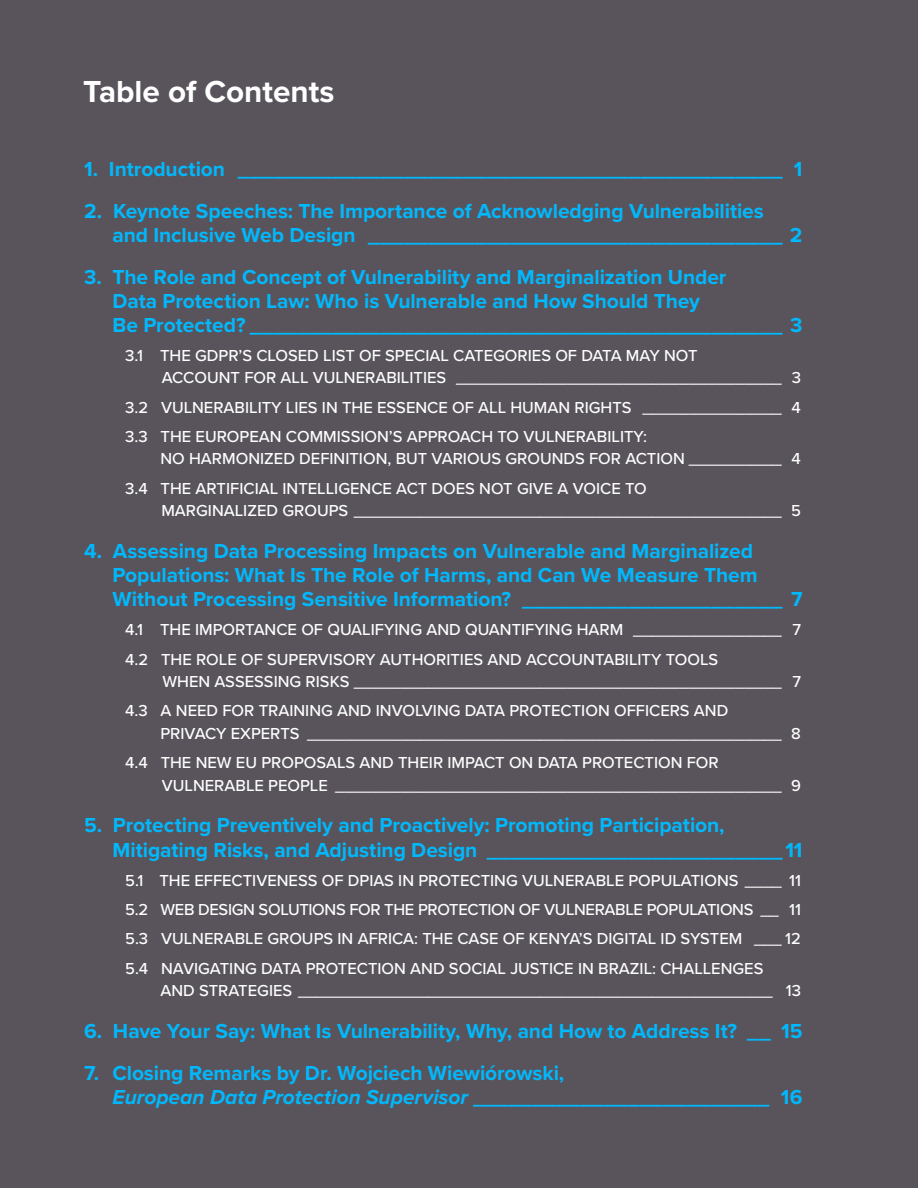
<style>
.page{position:relative;width:918px;height:1188px;background:#59545c}
.page>*{position:absolute;margin:0;border:0;box-sizing:border-box;transform-origin:0 0}
.t1{font:700 31.5px "Proxima Nova";color:#fff}
.t2{font:700 21px/24px "Proxima Nova";letter-spacing:-.005em;color:#01b8fc}
.t3{font:italic 700 21px/24px "Proxima Nova";color:#01b8fc}
.t4{font:500 16.5px/29.2px "Proxima Nova";color:#fff}
.s1{font-style:normal}
</style>
<div class="page">
<h1 class="t1" style="left:83px;top:68px;width:253px">Table of Contents</h1>
<p class="t2" style="left:84px;top:157px;width:720px">1. Introduction ______________________________________________ 1</p>
<p class="t2" style="left:112px;top:199px;width:691px;text-indent:-28px">2. Keynote Speeches: The Importance of Acknowledging Vulnerabilities and Inclusive Web Design ___________________________________ 2</p>
<p class="t2" style="left:112px;top:265px;width:691px;text-indent:-28px">3. The Role and Concept of Vulnerability and Marginalization Under<br>Data Protection Law: Who is Vulnerable and How Should They<br>Be Protected? _____________________________________________ 3</p>
<p class="t4" style="left:162px;top:345px;width:641px;line-height:21.8px;text-indent:-36px">3.1 THE GDPR’S CLOSED LIST OF SPECIAL CATEGORIES OF DATA MAY NOT<br>ACCOUNT FOR ALL VULNERABILITIES ___________________________________ 3</p>
<p class="t4" style="left:125px;top:392px;width:677px">3.2 VULNERABILITY LIES IN THE ESSENCE OF ALL HUMAN RIGHTS _______________ 4<br>3.3 THE EUROPEAN COMMISSION’S APPROACH TO VULNERABILITY:</p>
<p class="t4" style="left:125px;top:444px;width:677px;text-indent:35px">NO HARMONIZED DEFINITION, BUT VARIOUS GROUNDS FOR ACTION __________ 4<br>3.4 THE ARTIFICIAL INTELLIGENCE ACT DOES NOT GIVE A VOICE TO</p>
<p class="t4" style="left:161px;top:495px;width:641px">MARGINALIZED GROUPS ______________________________________________ 5</p>
<p class="t2" style="left:112px;top:539px;width:691px;text-indent:-28px">4. Assessing Data Processing Impacts on Vulnerable and Marginalized<br>Populations: What Is The Role of Harms, and Can We Measure Them<br>Without Processing Sensitive Information? ______________________ 7</p>
<p class="t4" style="left:125px;top:615px;width:677px">4.1 THE IMPORTANCE OF QUALIFYING AND QUANTIFYING HARM ________________ 7<br>4.2 THE ROLE OF SUPERVISORY AUTHORITIES AND ACCOUNTABILITY TOOLS</p>
<p class="t4" style="left:125px;top:666px;width:677px;text-indent:37px">WHEN ASSESSING RISKS ______________________________________________ 7<br>4.3 A NEED FOR TRAINING AND INVOLVING DATA PROTECTION OFFICERS AND</p>
<p class="t4" style="left:125px;top:718px;width:677px;text-indent:35px">PRIVACY EXPERTS ___________________________________________________ 8<br>4.4 THE NEW EU PROPOSALS AND THEIR IMPACT ON DATA PROTECTION FOR</p>
<p class="t4" style="left:162px;top:770px;width:641px">VULNERABLE PEOPLE ________________________________________________ 9</p>
<p class="t2" style="left:112px;top:813px;width:691px;text-indent:-28px">5. Protecting Preventively and Proactively: Promoting Participation,<br>Mitigating Risks, and Adjusting Design _________________________11</p>
<p class="t4" style="left:125px;top:865px;width:677px;text-align:justify">5.1 THE EFFECTIVENESS OF DPIAS IN PROTECTING VULNERABLE POPULATIONS ____ 11<br>5.2 WEB DESIGN SOLUTIONS FOR THE PROTECTION OF VULNERABLE POPULATIONS __ 11<br>5.3 VULNERABLE GROUPS IN AFRICA: THE CASE OF KENYA’S DIGITAL ID SYSTEM ___ 12<br>5.4 NAVIGATING DATA PROTECTION AND SOCIAL JUSTICE IN BRAZIL: CHALLENGES</p>
<p class="t4" style="left:160px;top:975px;width:642px">AND STRATEGIES ___________________________________________________ 13</p>
<p class="t2" style="left:84px;top:1019px;width:720px">6. Have Your Say: What Is Vulnerability, Why, and How to Address It? __ 15</p>
<p class="t3" style="left:112px;top:1061px;width:692px;text-indent:-28px"><span class="s1">7. Closing Remarks by Dr. Wojciech Wiewiórowski,<br></span>European Data Protection Supervisor _________________________ <span class="s1">16</span></p>
</div>
